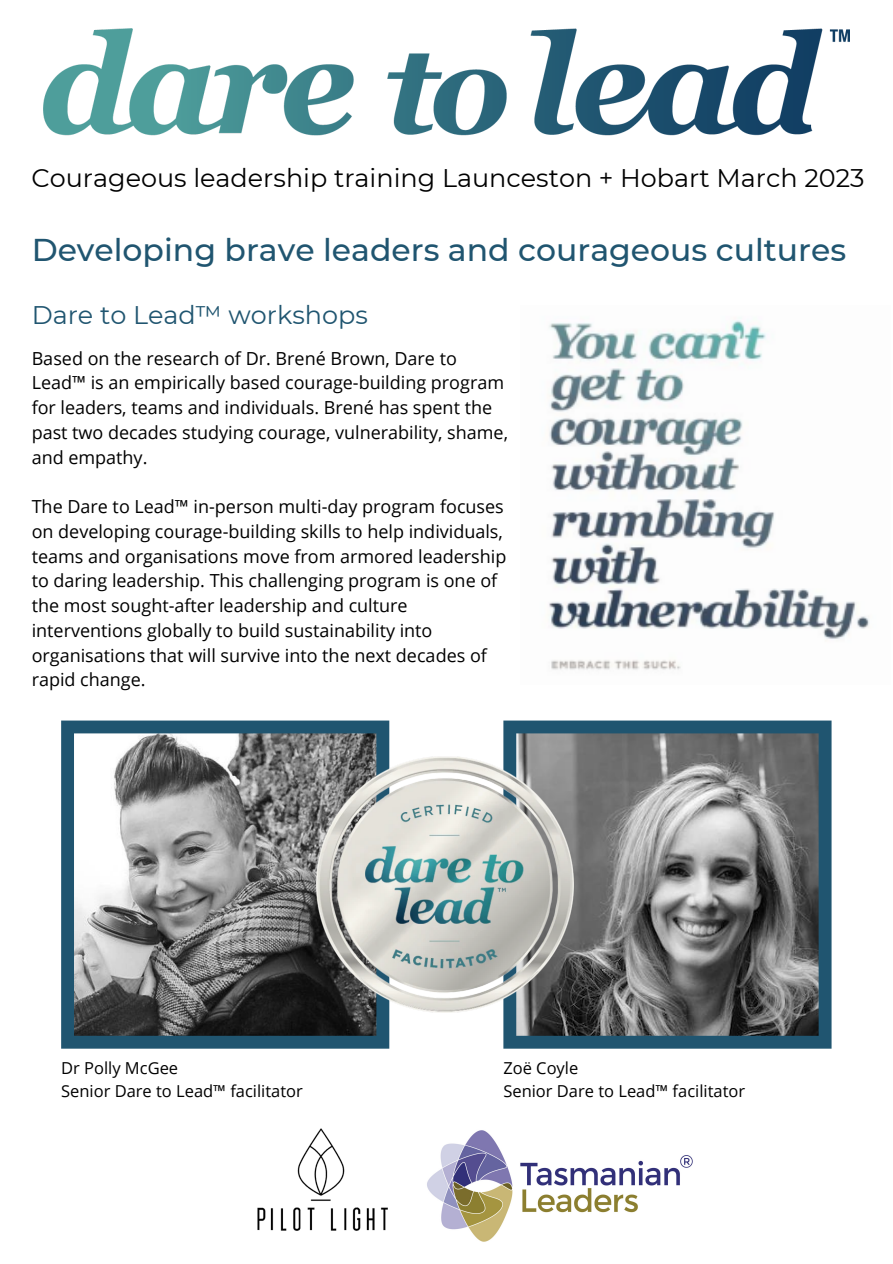
<style>
.page{position:relative;width:893px;height:1264px;background:#fff}
.page>*{position:absolute;margin:0;border:0;box-sizing:border-box;transform-origin:0 0}
.t1{font:500 31.5px "Montserrat";color:#205570}
.t2{font:25.5px "Montserrat";color:#000}
.t3{font:25.5px "Montserrat";color:#205570}
.t4{font:18px/24.8px "Open Sans";color:#000}
.t5{font:16.5px/22.5px "Open Sans";color:#000}
</style>
<div class="page">
<img style="left:43px;top:28px;width:806px;height:108px">
<img style="left:257px;top:1128px;width:131px;height:103px">
<img style="left:427px;top:1130px;width:266px;height:112px">
<img style="left:549px;top:318px;width:321px;height:352px">
<svg style="left:61px;top:720px;width:328px;height:328px;background:#7a8286"></svg>
<svg style="left:503px;top:720px;width:328px;height:328px;background:#6c7377"></svg>
<img style="left:311px;top:751px;width:267px;height:266px">
<h2 class="t2" style="left:32px;top:162px;width:834px">Courageous leadership training Launceston + Hobart March 2023</h2>
<h1 class="t1" style="left:32px;top:230px;width:816px">Developing brave leaders and courageous cultures</h1>
<h2 class="t3" style="left:32px;top:299px;width:337px">Dare to Lead™ workshops</h2>
<p class="t4" style="left:32px;top:345px;width:478px">Based on the research of Dr. Brené Brown, Dare to Lead™ is an empirically based courage-building program for leaders, teams and individuals. Brené has spent the past two decades studying courage, vulnerability, shame, and empathy.</p>
<p class="t4" style="left:32px;top:494px;width:476px">The Dare to Lead™ in-person multi-day program focuses on developing courage-building skills to help individuals, teams and organisations move from armored leadership to daring leadership. This challenging program is one of the most sought-after leadership and culture interventions globally to build sustainability into organisations that will survive into the next decades of rapid change.</p>
<p class="t5" style="left:61px;top:1056px;width:243px">Dr Polly McGee<br>Senior Dare to Lead™ facilitator</p>
<p class="t5" style="left:503px;top:1056px;width:243px">Zoë Coyle<br>Senior Dare to Lead™ facilitator</p>
</div>
